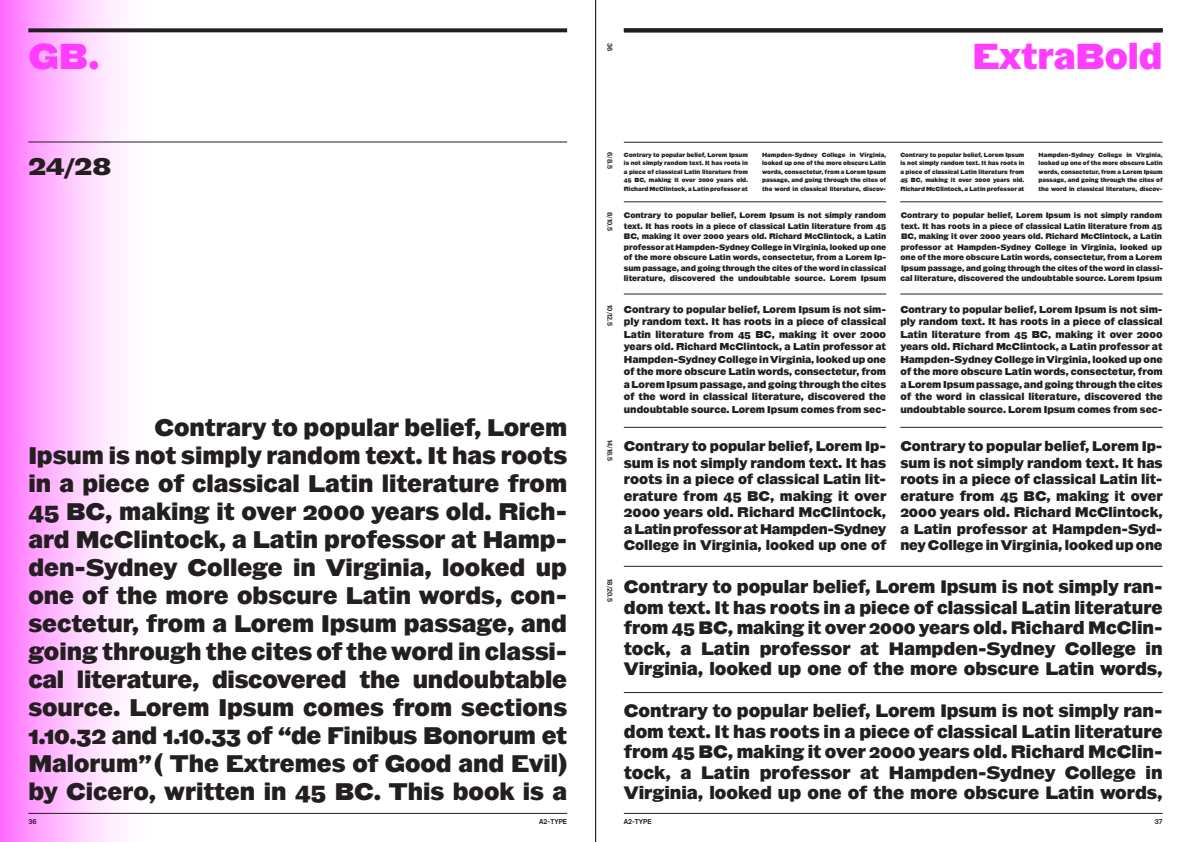
<style>
.page{position:relative;width:1191px;height:842px;background:#fff}
.page>*{position:absolute;margin:0;border:0;box-sizing:border-box;transform-origin:0 0}
.t1{font:800 36px "GB.";color:#ff3cff}
.t2{font:800 24px/28px "GB.";color:#231f20;text-align:justify}
.t3{font:800 18px/20.5px "GB.";color:#231f20;text-align:justify}
.t4{font:800 14px/16.5px "GB.";color:#231f20;text-align:justify}
.t5{font:800 10px/12.5px "GB.";color:#231f20;text-align:justify}
.t6{font:800 8px/10.5px "GB.";color:#231f20}
.t7{font:700 7px "New Rail Alphabet";color:#231f20}
.t8{font:800 6px/8.5px "GB.";color:#231f20;text-align:justify}
</style>
<div class="page">
<svg style="left:0;top:0;width:567px;height:842px"></svg>
<hr style="left:624px;top:813px;width:538px;height:1px;background:#231f20">
<svg style="left:28px;top:28px;width:539px;height:4px;background:#353133"></svg>
<hr style="left:28px;top:813px;width:539px;height:1px;background:#231f20">
<svg style="left:624px;top:28px;width:538px;height:4px;background:#292526"></svg>
<hr style="left:595px;top:0;width:1px;height:842px;background:#231f20">
<hr style="left:28px;top:142px;width:539px;height:1px;background:#231f20">
<hr style="left:624px;top:142px;width:538px;height:1px;background:#231f20">
<hr style="left:624px;top:202px;width:262px;height:1px;background:#231f20">
<hr style="left:900px;top:202px;width:262px;height:1px;background:#231f20">
<hr style="left:624px;top:294px;width:262px;height:1px;background:#231f20">
<hr style="left:900px;top:294px;width:262px;height:1px;background:#231f20">
<hr style="left:624px;top:427px;width:262px;height:1px;background:#231f20">
<hr style="left:900px;top:427px;width:262px;height:1px;background:#231f20">
<hr style="left:624px;top:566px;width:538px;height:1px;background:#231f20">
<hr style="left:624px;top:692px;width:538px;height:1px;background:#231f20">
<p class="t7" style="left:614px;top:43px;width:10px;rotate:90deg">36</p>
<p class="t1" style="left:28px;top:34px;width:72px">GB.</p>
<p class="t1" style="left:972px;top:34px;width:192px">ExtraBold</p>
<p class="t2" style="left:28px;top:153px;width:85px">24/28</p>
<p class="t8" style="left:900px;top:151px;width:126px">Contrary to popular belief, Lorem Ipsum is not simply random text. It has roots in a piece of classical Latin literature from 45 BC, making it over 2000 years old.<br>Richard McClintock, a Latin professor at</p>
<p class="t8" style="left:624px;top:151px;width:126px">Contrary to popular belief, Lorem Ipsum is not simply random text. It has roots in a piece of classical Latin literature from 45 BC, making it over 2000 years old.<br>Richard McClintock, a Latin professor at</p>
<p class="t6" style="left:624px;top:210px;width:264px;text-align:justify">Contrary to popular belief, Lorem Ipsum is not simply random text. It has roots in a piece of classical Latin literature from 45<br>BC, making it over 2000 years old. Richard McClintock, a Latin professor at Hampden-Sydney College in Virginia, looked up one of the more obscure Latin words, consectetur, from a Lorem Ip&shy;sum passage, and going through the cites of the word in classical literature, discovered the undoubtable source. Lorem Ipsum</p>
<p class="t7" style="left:614px;top:152px;width:18px;rotate:90deg">6/8.5</p>
<p class="t8" style="left:762px;top:151px;width:126px">Hampden-Sydney College in Virginia, looked up one of the more obscure Latin words, consectetur, from a Lorem Ipsum passage, and going through the cites of the word in classical literature, discov-</p>
<p class="t8" style="left:1038px;top:151px;width:126px">Hampden-Sydney College in Virginia, looked up one of the more obscure Latin words, consectetur, from a Lorem Ipsum passage, and going through the cites of the word in classical literature, discov-</p>
<p class="t7" style="left:614px;top:212px;width:20px;rotate:90deg">8/10.5</p>
<p class="t6" style="left:900px;top:210px;width:264px">Contrary to popular belief, Lorem Ipsum is not simply random text. It has roots in a piece of classical Latin literature from 45<br>BC, making it over 2000 years old. Richard McClintock, a Latin professor at Hampden-Sydney College in Virginia, looked up one of the more obscure Latin words, consectetur, from a Lorem Ipsum passage, and going through the cites of the word in classi&shy;cal literature, discovered the undoubtable source. Lorem Ipsum</p>
<p class="t2" style="left:28px;top:413px;width:540px;text-indent:126px">Contrary to popular belief, Lorem Ipsum is not simply random text. It has roots in a piece of classical Latin literature from 45 BC, making it over 2000 years old. Rich&shy;ard McClintock, a Latin professor at Hamp&shy;den-Sydney College in Virginia, looked up one of the more obscure Latin words, con&shy;sectetur, from a Lorem Ipsum passage, and going through the cites of the word in classi&shy;cal literature, discovered the undoubtable source. Lorem Ipsum comes from sections 1.10.32 and 1.10.33 of “de Finibus Bonorum et Malorum” ( The Extremes of Good and Evil) by Cicero, written in 45 BC. This book is a</p>
<p class="t7" style="left:614px;top:305px;width:23px;rotate:90deg">10/12.5</p>
<p class="t7" style="left:614px;top:440px;width:23px;rotate:90deg">14/16.5</p>
<p class="t7" style="left:614px;top:579px;width:24px;rotate:90deg">18/20.5</p>
<p class="t5" style="left:624px;top:303px;width:264px">Contrary to popular belief, Lorem Ipsum is not sim&shy;ply random text. It has roots in a piece of classical Latin literature from 45 BC, making it over 2000 years old. Richard McClintock, a Latin professor at Hampden-Sydney College in Virginia, looked up one of the more obscure Latin words, consectetur, from a Lorem Ipsum passage, and going through the cites of the word in classical literature, discovered the undoubtable source. Lorem Ipsum comes from sec-</p>
<p class="t5" style="left:900px;top:303px;width:264px">Contrary to popular belief, Lorem Ipsum is not sim&shy;ply random text. It has roots in a piece of classical Latin literature from 45 BC, making it over 2000 years old. Richard McClintock, a Latin professor at Hampden-Sydney College in Virginia, looked up one of the more obscure Latin words, consectetur, from a Lorem Ipsum passage, and going through the cites of the word in classical literature, discovered the undoubtable source. Lorem Ipsum comes from sec-</p>
<p class="t4" style="left:624px;top:438px;width:264px">Contrary to popular belief, Lorem Ip&shy;sum is not simply random text. It has roots in a piece of classical Latin lit&shy;erature from 45 BC, making it over 2000 years old. Richard McClintock, a Latin professor at Hampden-Sydney College in Virginia, looked up one of</p>
<p class="t4" style="left:900px;top:438px;width:264px">Contrary to popular belief, Lorem Ip&shy;sum is not simply random text. It has roots in a piece of classical Latin lit&shy;erature from 45 BC, making it over 2000 years old. Richard McClintock, a Latin professor at Hampden-Syd&shy;ney College in Virginia, looked up one</p>
<p class="t3" style="left:624px;top:577px;width:540px">Contrary to popular belief, Lorem Ipsum is not simply ran&shy;dom text. It has roots in a piece of classical Latin literature from 45 BC, making it over 2000 years old. Richard McClin&shy;tock, a Latin professor at Hampden-Sydney College in Virginia, looked up one of the more obscure Latin words,</p>
<p class="t3" style="left:624px;top:701px;width:540px">Contrary to popular belief, Lorem Ipsum is not simply ran&shy;dom text. It has roots in a piece of classical Latin literature from 45 BC, making it over 2000 years old. Richard McClin&shy;tock, a Latin professor at Hampden-Sydney College in Virginia, looked up one of the more obscure Latin words,</p>
<p class="t7" style="left:28px;top:817px;width:10px">36</p>
<p class="t7" style="left:539px;top:817px;width:29px">A2-TYPE</p>
<p class="t7" style="left:624px;top:817px;width:29px">A2-TYPE</p>
<p class="t7" style="left:1154px;top:817px;width:9px">37</p>
</div>
